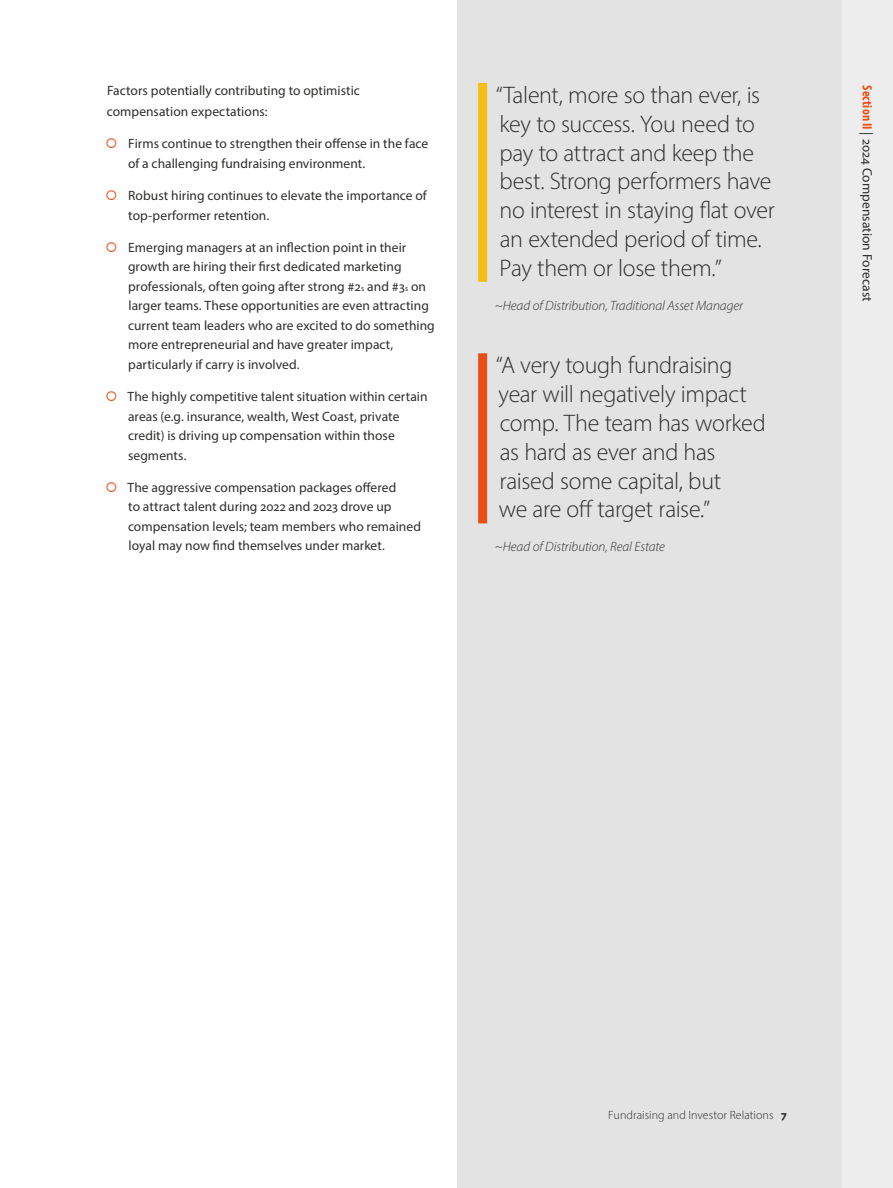
<style>
.page{position:relative;width:893px;height:1188px;background:#fff}
.page>*{position:absolute;margin:0;border:0;box-sizing:border-box;transform-origin:0 0}
.t1{font:300 24px/28.8px "Myriad Pro";letter-spacing:-.015em;color:#2e2d2c}
.t2{font:13.5px/19.5px "Myriad Pro";letter-spacing:.005em;color:#2e2d2c}
.t3{font:italic 300 13.5px "Myriad Pro";color:#2e2d2c}
.t4{font:300 12px "Myriad Pro";letter-spacing:.005em;color:#2e2d2c}
.s1{font-size:7.8px}
.s2{font-weight:700;font-stretch:condensed;color:#e94e14}
.s3{font-weight:700}
</style>
<div class="page">
<div style="left:457px;top:0;width:436px;height:1188px;background:#e3e3e3"></div>
<div style="left:478px;top:83px;width:9px;height:199px;background:#f5be13"></div>
<div style="left:478px;top:353px;width:9px;height:170px;background:#e94e14"></div>
<div style="left:842px;top:0;width:51px;height:1188px;background:#ededed"></div>
<p class="t2" style="left:107px;top:80px;width:255px;line-height:21px">Factors potentially contributing to optimistic compensation expectations:</p>
<p class="t2" style="left:128px;top:134px;width:302px">Firms continue to strengthen their offense in the face of a challenging fundraising environment.</p>
<p class="t2" style="left:128px;top:186px;width:300px">Robust hiring continues to elevate the importance of top-performer retention.</p>
<p class="t2" style="left:128px;top:237px;width:308px">Emerging managers at an inflection point in their growth are hiring their first dedicated marketing professionals, often going after strong #2<span class="s1">s</span> and #3<span class="s1">s</span> on larger teams. These opportunities are even attracting current team leaders who are excited to do something more entrepreneurial and have greater impact, particularly if carry is involved.</p>
<p class="t2" style="left:127px;top:387px;width:302px">The highly competitive talent situation within certain areas (e.g. insurance, wealth, West Coast, private credit) is driving up compensation within those segments.</p>
<p class="t2" style="left:127px;top:477px;width:295px">The aggressive compensation packages offered<br>to attract talent during 2022 and 2023 drove up compensation levels; team members who remained loyal may now find themselves under market.</p>
<h1 class="t1" style="left:496px;top:80px;width:281px">“Talent, more so than ever, is key to success. You need to pay to attract and keep the best. Strong performers have no interest in staying flat over an extended period of time.<br>Pay them or lose them.”</h1>
<p class="t3" style="left:495px;top:297px;width:250px">~Head of Distribution, Traditional Asset Manager</p>
<h1 class="t1" style="left:496px;top:351px;width:271px">“A very tough fundraising year will negatively impact comp. The team has worked as hard as ever and has raised some capital, but<br>we are off target raise.”</h1>
<p class="t3" style="left:495px;top:539px;width:172px">~Head of Distribution, Real Estate</p>
<p class="t2" style="left:877px;top:85px;width:218px;rotate:90deg"><span class="s2">Section II</span> | 2024 Compensation Forecast</p>
<p class="t4" style="left:608px;top:1108px;width:180px">Fundraising and Investor Relations <span class="s3">7</span></p>
</div>
